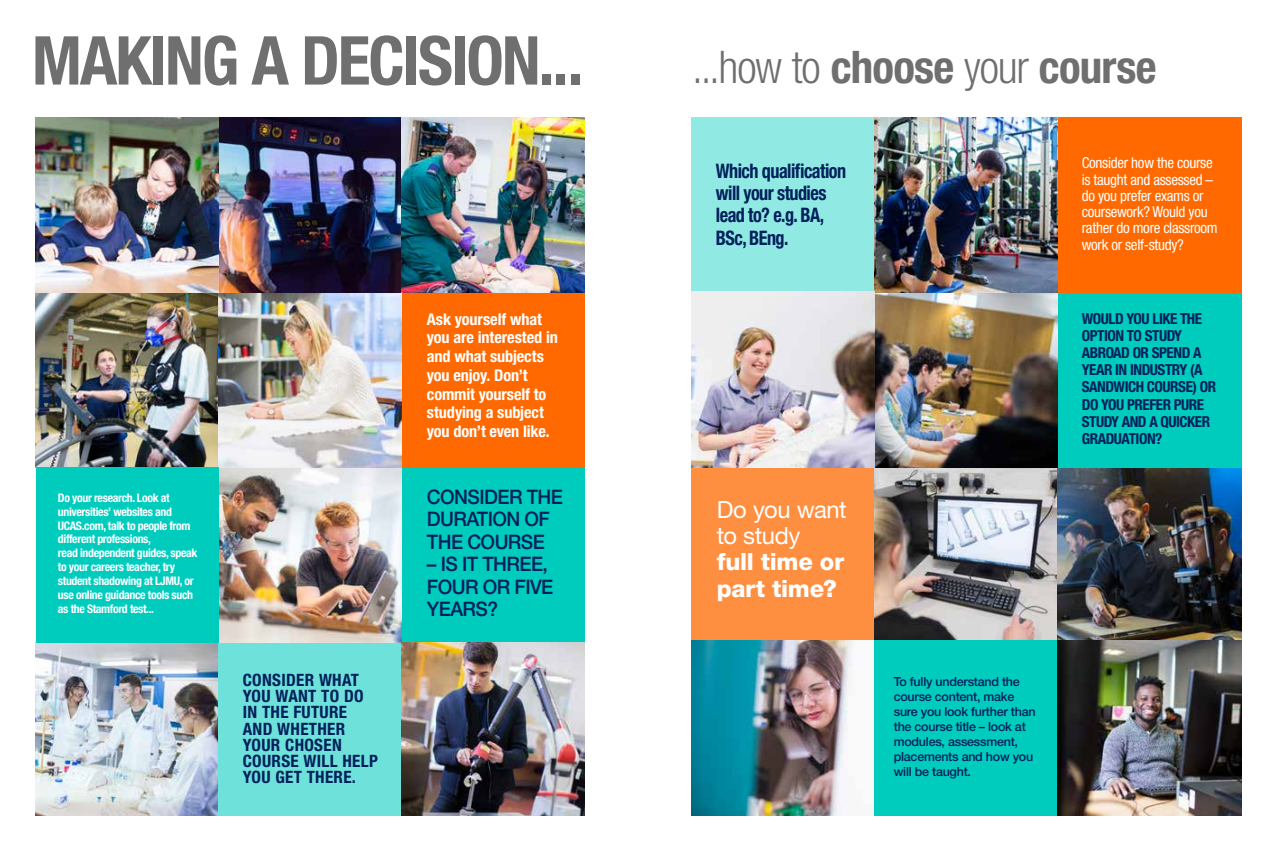
<style>
.page{position:relative;width:1276px;height:851px;background:#fff}
.page>*{position:absolute;margin:0;border:0;box-sizing:border-box;transform-origin:0 0}
.t1{font:700 condensed 67.5px "Helvetica Neue LT Std";letter-spacing:-.03em;color:#706f6f}
.t2{font:300 condensed 45px "Helvetica Neue LT Std";letter-spacing:-.025em;color:#706f6f}
.t3{font:800 23.75px/26.2px "Helvetica Neue LT Std";letter-spacing:-.01em;color:#fff}
.t4{font:23.75px/26.2px "Helvetica Neue LT Std";letter-spacing:-.015em;color:#fff}
.t5{font:500 20px/22.5px "Helvetica Neue LT Std";letter-spacing:-.03em;color:#00205b;scale:.96 1}
.t6{font:700 condensed 20px/22.2px "Helvetica Neue LT Std";letter-spacing:-.03em;color:#00205b;scale:.91 1}
.t7{font:700 condensed 17px/16.2px "Helvetica Neue LT Std";letter-spacing:.02em;color:#00205b}
.t8{font:700 condensed 16.25px/18.8px "Helvetica Neue LT Std";letter-spacing:-.005em;color:#fff}
.t9{font:700 condensed 15.12px/17.1px "Helvetica Neue LT Std";letter-spacing:-.03em;color:#00205b}
.t10{font:condensed 15px/16.2px "Helvetica Neue LT Std";letter-spacing:-.02em;color:#fff}
.t11{font:500 12.5px/15px "Helvetica Neue LT Std";letter-spacing:-.02em;color:#00205b}
.t12{font:700 condensed 11.88px/13.8px "Helvetica Neue LT Std";letter-spacing:-.03em;color:#fff}
.s1{font-weight:700}
</style>
<div class="page">
<img style="left:218px;top:468px;width:184px;height:174px">
<div style="left:402px;top:467px;width:183px;height:175px;background:#00ccbe"></div>
<img style="left:35px;top:640px;width:183px;height:175px">
<div style="left:218px;top:642px;width:183px;height:173px;background:#6ee2da"></div>
<img style="left:401px;top:642px;width:183px;height:173px">
<img style="left:36px;top:292px;width:366px;height:176px">
<div style="left:402px;top:292px;width:183px;height:176px;background:#ff6900"></div>
<img style="left:36px;top:117px;width:366px;height:175px">
<img style="left:402px;top:117px;width:183px;height:175px">
<div style="left:36px;top:467px;width:182px;height:175px;background:#00ccbe"></div>
<div style="left:691px;top:467px;width:183px;height:175px;background:#ff8f40"></div>
<img style="left:874px;top:467px;width:367px;height:173px">
<img style="left:691px;top:640px;width:183px;height:175px">
<div style="left:874px;top:640px;width:183px;height:175px;background:#00ccbe"></div>
<img style="left:1057px;top:640px;width:184px;height:175px">
<div style="left:691px;top:117px;width:183px;height:175px;background:#91e9e3"></div>
<img style="left:875px;top:292px;width:183px;height:176px">
<div style="left:1058px;top:292px;width:183px;height:176px;background:#00ccbe"></div>
<img style="left:875px;top:117px;width:183px;height:175px">
<div style="left:1058px;top:117px;width:183px;height:175px;background:#ff6900"></div>
<img style="left:691px;top:292px;width:184px;height:175px">
<h1 class="t1" style="left:32px;top:20px;width:553px">MAKING A DECISION...</h1>
<p class="t12" style="left:58px;top:490px;width:141px">Do your research. Look at universities’ websites and<br>UCAS.com, talk to people from different professions,<br>read independent guides, speak to your careers teacher, try student shadowing at LJMU, or use online guidance tools such as the Stamford test...</p>
<h3 class="t7" style="left:243px;top:671px;width:137px">CONSIDER WHAT<br>YOU WANT TO DO<br>IN THE FUTURE<br>AND WHETHER<br>YOUR CHOSEN<br>COURSE WILL HELP<br>YOU GET THERE.</h3>
<h3 class="t8" style="left:427px;top:309px;width:132px">Ask yourself what you are interested in and what subjects you enjoy. Don’t commit yourself to studying a subject you don’t even like.</h3>
<h3 class="t5" style="left:427px;top:485px;width:143px">CONSIDER THE<br>DURATION OF<br>THE COURSE</h3>
<h3 class="t5" style="left:427px;top:552px;width:133px">– IS IT THREE,<br>FOUR OR FIVE<br>YEARS?</h3>
<h2 class="t2" style="left:692px;top:41px;width:466px">...how to <span class="s1">choose</span> your <span class="s1">course</span></h2>
<h3 class="t6" style="left:716px;top:159px;width:145px">Which qualification will your studies lead to? e.g. BA,<br>BSc, BEng.</h3>
<h3 class="t4" style="left:717px;top:496px;width:131px">Do you want to study</h3>
<h3 class="t3" style="left:717px;top:548px;width:129px">full time or part time?</h3>
<p class="t10" style="left:1081px;top:155px;width:137px">Consider how the course is taught and assessed – do you prefer exams or coursework? Would you rather do more classroom work or self-study?</p>
<p class="t9" style="left:1081px;top:309px;width:136px">WOULD YOU LIKE THE<br>OPTION TO STUDY<br>ABROAD OR SPEND A<br>YEAR IN INDUSTRY (A<br>SANDWICH COURSE) OR<br>DO YOU PREFER PURE<br>STUDY AND A QUICKER<br>GRADUATION?</p>
<p class="t11" style="left:894px;top:673px;width:143px">To fully understand the course content, make sure you look further than the course title – look at modules, assessment, placements and how you will be taught.</p>
</div>
